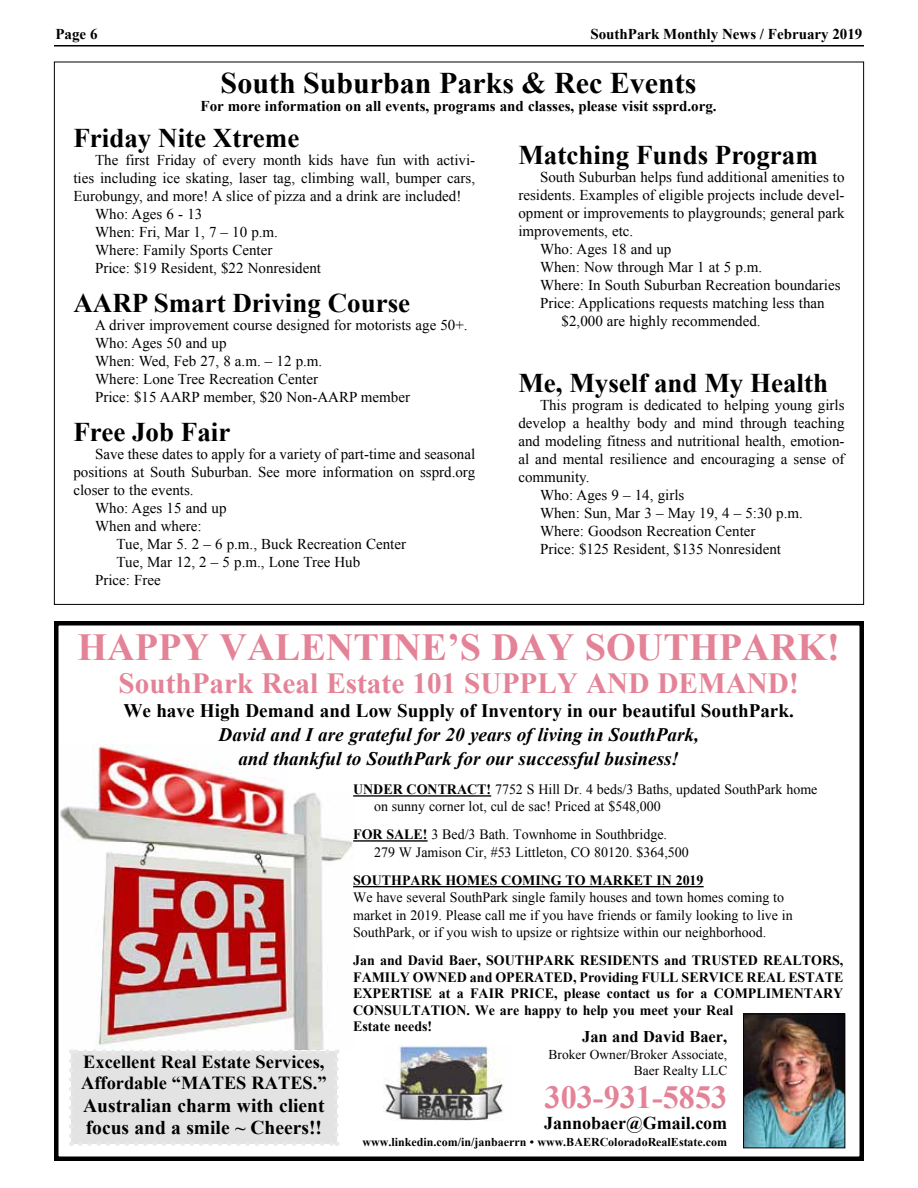
<style>
.page{position:relative;width:918px;height:1188px;background:#fff}
.page>*{position:absolute;margin:0;border:0;box-sizing:border-box;transform-origin:0 0}
.t1{font:700 38.25px "Times New Roman";color:#e48397}
.t2{font:700 32.25px "Times New Roman";color:#e48397}
.t3{font:700 30px "Times New Roman";color:#000}
.t4{font:700 29.25px "Times New Roman";color:#e48397}
.t5{font:700 27px "Times New Roman";color:#000}
.t6{font:700 19.5px/22.5px "Times New Roman";color:#000}
.t7{font:italic 700 19.2px/24px "Times New Roman";color:#000;text-align:center}
.t8{font:700 19.2px "Times New Roman";color:#000}
.t9{font:700 18.3px/21px "Times New Roman";color:#000}
.t10{font:700 18px "Times New Roman";color:#000}
.t11{font:700 16.35px "Times New Roman";color:#000}
.t12{font:15px/18px "Times New Roman";color:#000}
.t13{font:700 15px "Times New Roman";color:#000}
.t14{font:14.25px/17.2px "Times New Roman";color:#000}
.t15{font:700 14.25px/16.5px "Times New Roman";color:#000}
.t16{font:13.5px/16.5px "Times New Roman";color:#000;text-align:right}
.t17{font:700 12px "Times New Roman";color:#000}
.s1{font-weight:700}
</style>
<div class="page">
<hr style="left:54px;top:45px;width:810px;height:1px;background:#000">
<div style="left:54px;top:621px;width:810px;height:540px;border:4px solid #000"></div>
<img style="left:96px;top:793px;width:257px;height:256px">
<img style="left:60px;top:745px;width:227px;height:97px">
<img style="left:384px;top:1045px;width:119px;height:75px">
<div style="left:71px;top:1052px;width:266px;height:92px;background:#e3e3e3"></div>
<svg style="left:69px;top:1061px;width:4px;height:85px"></svg>
<svg style="left:80px;top:1142px;width:258px;height:4px"></svg>
<svg style="left:334px;top:1049px;width:5px;height:86px"></svg>
<svg style="left:71px;top:1049px;width:256px;height:3px"></svg>
<hr style="left:353px;top:795px;width:138px;height:2px;background:#000">
<hr style="left:353px;top:840px;width:75px;height:2px;background:#000">
<hr style="left:353px;top:886px;width:351px;height:1px;background:#000">
<img style="left:745px;top:1016px;width:98px;height:130px">
<div style="left:743px;top:1014px;width:102px;height:134px;border:1px solid #000"></div>
<p class="t13" style="left:56px;top:23px;width:44px">Page 6</p>
<p class="t13" style="left:590px;top:23px;width:274px">SouthPark Monthly News / February 2019</p>
<h3 class="t3" style="left:221px;top:62px;width:477px">South Suburban Parks &amp; Rec Events</h3>
<p class="t13" style="left:201px;top:95px;width:518px">For more information on all events, programs and classes, please visit ssprd.org.</p>
<h3 class="t5" style="left:73px;top:120px;width:227px">Friday Nite Xtreme</h3>
<p class="t12" style="left:95px;top:151px;width:382px">The first Friday of every month kids have fun with activi-</p>
<p class="t12" style="left:73px;top:169px;width:403px">ties including ice skating, laser tag, climbing wall, bumper cars,</p>
<p class="t12" style="left:73px;top:187px;width:390px">Eurobungy, and more! A slice of pizza and a drink are included!</p>
<p class="t12" style="left:95px;top:205px;width:109px">Who: Ages 6 - 13</p>
<p class="t12" style="left:95px;top:223px;width:185px">When: Fri, Mar 1, 7 – 10 p.m.</p>
<p class="t12" style="left:95px;top:241px;width:179px">Where: Family Sports Center</p>
<p class="t12" style="left:95px;top:259px;width:228px">Price: $19 Resident, $22 Nonresident</p>
<h3 class="t5" style="left:73px;top:285px;width:338px">AARP Smart Driving Course</h3>
<p class="t12" style="left:95px;top:316px;width:374px">A driver improvement course designed for motorists age 50+.<br>Who: Ages 50 and up<br>When: Wed, Feb 27, 8 a.m. – 12 p.m.<br>Where: Lone Tree Recreation Center<br>Price: $15 AARP member, $20 Non-AARP member</p>
<h3 class="t5" style="left:73px;top:414px;width:158px">Free Job Fair</h3>
<p class="t12" style="left:95px;top:445px;width:382px">Save these dates to apply for a variety of part-time and seasonal</p>
<p class="t12" style="left:73px;top:463px;width:403px">positions at South Suburban. See more information on ssprd.org</p>
<p class="t12" style="left:73px;top:481px;width:122px">closer to the events.</p>
<p class="t12" style="left:95px;top:499px;width:133px">Who: Ages 15 and up</p>
<p class="t12" style="left:95px;top:517px;width:108px">When and where:</p>
<p class="t12" style="left:117px;top:535px;width:291px">Tue, Mar 5. 2 – 6 p.m., Buck Recreation Center</p>
<p class="t12" style="left:117px;top:553px;width:245px">Tue, Mar 12, 2 – 5 p.m., Lone Tree Hub</p>
<p class="t12" style="left:95px;top:571px;width:67px">Price: Free</p>
<h3 class="t5" style="left:518px;top:136px;width:301px">Matching Funds Program</h3>
<p class="t12" style="left:540px;top:168px;width:306px">South Suburban helps fund additional amenities to</p>
<p class="t12" style="left:518px;top:186px;width:328px">residents. Examples of eligible projects include devel-</p>
<p class="t12" style="left:518px;top:204px;width:328px">opment or improvements to playgrounds; general park</p>
<p class="t12" style="left:518px;top:222px;width:116px">improvements, etc.</p>
<p class="t12" style="left:540px;top:240px;width:133px">Who: Ages 18 and up</p>
<p class="t12" style="left:540px;top:258px;width:224px">When: Now through Mar 1 at 5 p.m.</p>
<p class="t12" style="left:540px;top:276px;width:302px">Where: In South Suburban Recreation boundaries</p>
<p class="t12" style="left:540px;top:294px;width:286px">Price: Applications requests matching less than</p>
<p class="t12" style="left:562px;top:312px;width:201px">$2,000 are highly recommended.</p>
<h3 class="t5" style="left:518px;top:364px;width:311px">Me, Myself and My Health</h3>
<p class="t12" style="left:540px;top:396px;width:306px">This program is dedicated to helping young girls</p>
<p class="t12" style="left:518px;top:414px;width:328px">develop a healthy body and mind through teaching</p>
<p class="t12" style="left:518px;top:432px;width:328px">and modeling fitness and nutritional health, emotion-</p>
<p class="t12" style="left:518px;top:450px;width:328px">al and mental resilience and encouraging a sense of</p>
<p class="t12" style="left:518px;top:468px;width:73px">community.</p>
<p class="t12" style="left:540px;top:486px;width:146px">Who: Ages 9 – 14, girls</p>
<p class="t12" style="left:540px;top:504px;width:264px">When: Sun, Mar 3 – May 19, 4 – 5:30 p.m.</p>
<p class="t12" style="left:540px;top:522px;width:217px">Where: Goodson Recreation Center</p>
<p class="t12" style="left:540px;top:540px;width:243px">Price: $125 Resident, $135 Nonresident</p>
<h1 class="t1" style="left:77px;top:621px;width:764px">HAPPY VALENTINE’S DAY SOUTHPARK!</h1>
<h3 class="t4" style="left:119px;top:663px;width:682px">SouthPark Real Estate 101 SUPPLY AND DEMAND!</h3>
<p class="t8" style="left:123px;top:697px;width:672px">We have High Demand and Low Supply of Inventory in our beautiful SouthPark.</p>
<p class="t7" style="left:219px;top:722px;width:482px">David and I are grateful for 20 years of living in SouthPark, and thankful to SouthPark for our successful business!</p>
<p class="t9" style="left:81px;top:1051px;width:247px">Excellent Real Estate Services,<br>Affordable “MATES RATES.”</p>
<h3 class="t6" style="left:83px;top:1094px;width:243px">Australian charm with client focus and a smile ~ Cheers!!</h3>
<p class="t14" style="left:374px;top:781px;width:445px;line-height:16.5px;text-indent:-21px"><span class="s1">UNDER CONTRACT!</span> 7752 S Hill Dr. 4 beds/3 Baths, updated SouthPark home on sunny corner lot, cul de sac! Priced at $548,000</p>
<p class="t14" style="left:374px;top:826px;width:316px;text-indent:-21px"><span class="s1">FOR SALE!</span> 3 Bed/3 Bath. Townhome in Southbridge.<br>279 W Jamison Cir, #53 Littleton, CO 80120. $364,500</p>
<p class="t15" style="left:353px;top:872px;width:352px">SOUTHPARK HOMES COMING TO MARKET IN 2019</p>
<p class="t14" style="left:353px;top:889px;width:441px">We have several SouthPark single family houses and town homes coming to market in 2019. Please call me if you have friends or family looking to live in<br>SouthPark, or if you wish to upsize or rightsize within our neighborhood.</p>
<p class="t15" style="left:353px;top:952px;width:492px">Jan and David Baer, SOUTHPARK RESIDENTS and TRUSTED REALTORS, FAMILY OWNED and OPERATED, Providing FULL SERVICE REAL ESTATE EXPERTISE at a FAIR PRICE, please contact us for a COMPLIMENTARY CONSULTATION. We are happy to help you meet your Real<br>Estate needs!</p>
<p class="t11" style="left:582px;top:1026px;width:147px">Jan and David Baer,</p>
<p class="t16" style="left:549px;top:1046px;width:180px">Broker Owner/Broker Associate,<br>Baer Realty LLC</p>
<h2 class="t2" style="left:545px;top:1075px;width:184px">303-931-5853</h2>
<p class="t10" style="left:544px;top:1111px;width:185px">Jannobaer@Gmail.com</p>
<p class="t17" style="left:363px;top:1134px;width:366px">www.linkedin.com/in/janbaerrn • www.BAERColoradoRealEstate.com</p>
</div>
